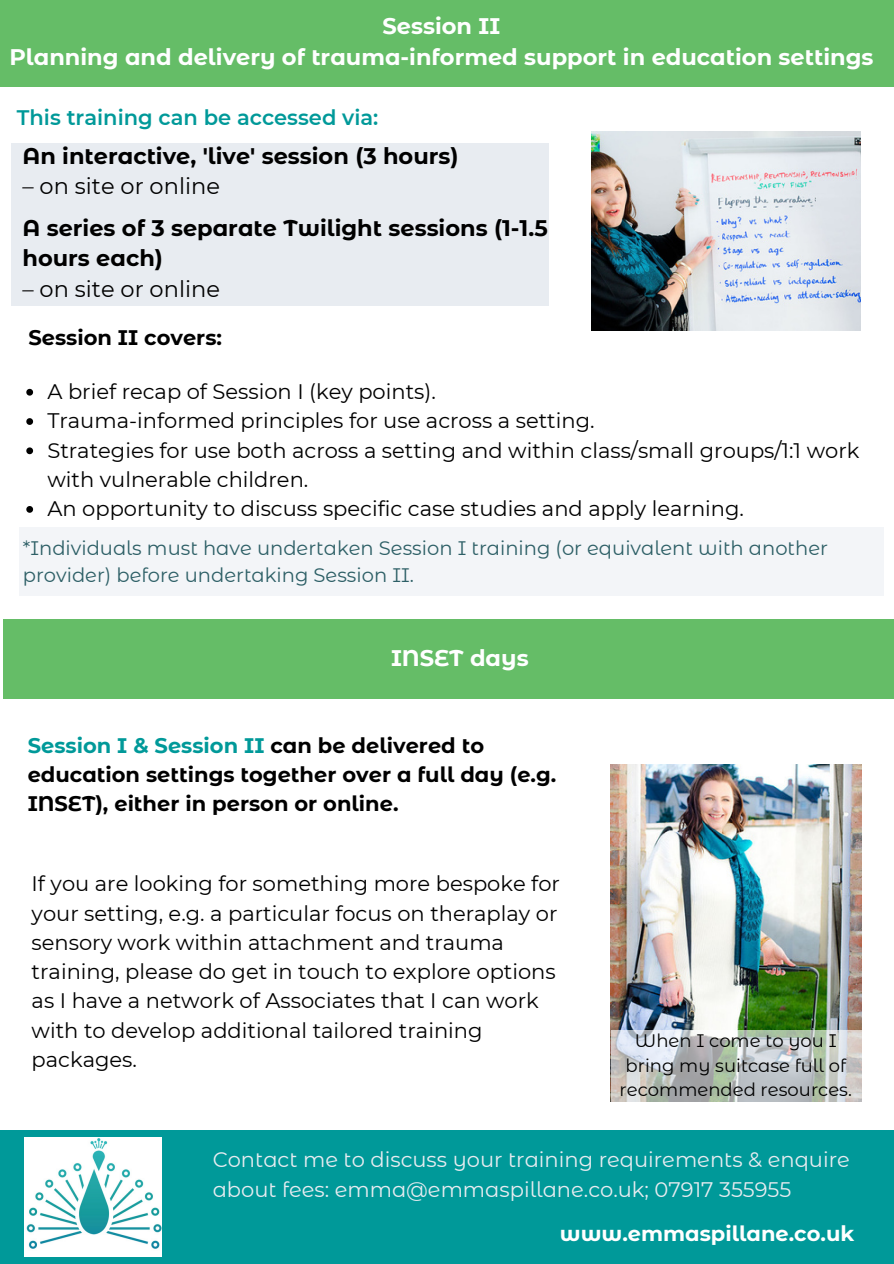
<style>
.page{position:relative;width:894px;height:1264px;background:#fff}
.page>*{position:absolute;margin:0;border:0;box-sizing:border-box;transform-origin:0 0}
.t1{font:700 22.5px/30.5px "Montserrat Alternates";color:#000}
.t2{font:700 22.5px "Montserrat Alternates";color:#fff}
.t3{font:22.5px "Montserrat";color:#000}
.t4{font:21px/29.2px "Montserrat";color:#000}
.t5{font:700 21px/29.2px "Montserrat Alternates";color:#000}
.t6{font:21px/29.2px "Montserrat Alternates";color:#e8ecf1}
.t7{font:600 21px "Montserrat";color:#099}
.t8{font:700 21px "Montserrat Alternates";color:#fff}
.t9{font:19.5px/27px "Montserrat Alternates";color:#2d5f66}
.t10{font:18px/24.8px "Montserrat Alternates";color:#000;text-align:center}
.s1{color:#099}
</style>
<div class="page">
<div style="left:0;top:0;width:893px;height:87px;background:#65bd67"></div>
<div style="left:12px;top:144px;width:537px;height:162px;background:#e8ecf1"></div>
<div style="left:3px;top:619px;width:890px;height:80px;background:#65bd67"></div>
<img style="left:591px;top:131px;width:269px;height:199px">
<img style="left:610px;top:764px;width:250px;height:266px">
<div style="left:19px;top:527px;width:864px;height:69px;background:#f3f5f8"></div>
<div style="left:0;top:1130px;width:893px;height:133px;background:#099"></div>
<img style="left:24px;top:1137px;width:138px;height:119px">
<svg style="left:610px;top:1030px;width:250px;height:72px;background:#c1c6c4"></svg>
<svg style="left:26px;top:389px;width:7px;height:6px"></svg>
<svg style="left:26px;top:418px;width:7px;height:7px"></svg>
<svg style="left:26px;top:447px;width:7px;height:7px"></svg>
<svg style="left:26px;top:506px;width:7px;height:7px"></svg>
<p class="t2" style="left:382px;top:13px;width:119px">Session II</p>
<p class="t2" style="left:9px;top:43px;width:865px">Planning and delivery of trauma-informed support in education settings</p>
<p class="t7" style="left:17px;top:105px;width:363px">This training can be accessed via:</p>
<p class="t1" style="left:22px;top:141px;width:437px">An interactive, 'live' session (3 hours)</p>
<p class="t3" style="left:22px;top:173px;width:199px">– on site or online</p>
<p class="t1" style="left:22px;top:212px;width:526px">A series of 3 separate Twilight sessions (1-1.5 hours each)</p>
<p class="t3" style="left:22px;top:275px;width:199px">– on site or online</p>
<p class="t5" style="left:28px;top:322px;width:195px">Session II covers:</p>
<p class="t4" style="left:47px;top:377px;width:390px">A brief recap of Session I (key points).</p>
<p class="t4" style="left:47px;top:406px;width:548px">Trauma-informed principles for use across a setting.</p>
<p class="t4" style="left:47px;top:435px;width:813px">Strategies for use both across a setting and within class/small groups/1:1 work with vulnerable children.</p>
<p class="t4" style="left:47px;top:494px;width:698px">An opportunity to discuss specific case studies and apply learning.</p>
<p class="t9" style="left:23px;top:534px;width:806px">*Individuals must have undertaken Session I training (or equivalent with another provider) before undertaking Session II.</p>
<p class="t2" style="left:391px;top:644px;width:139px">INSET days</p>
<p class="t5" style="left:28px;top:730px;width:530px"><span class="s1">Session I &amp; Session II</span> can be delivered to education settings together over a full day (e.g.<br>INSET), either in person or online.</p>
<p class="t4" style="left:32px;top:869px;width:529px">If you are looking for something more bespoke for your setting, e.g. a particular focus on theraplay or sensory work within attachment and trauma training, please do get in touch to explore options as I have a network of Associates that I can work with to develop additional tailored training packages.</p>
<p class="t10" style="left:619px;top:1027px;width:234px">When I come to you I bring my suitcase full of recommended resources.</p>
<p class="t6" style="left:213px;top:1144px;width:638px">Contact me to discuss your training requirements &amp; enquire about fees: emma@emmaspillane.co.uk; 07917 355955</p>
<p class="t8" style="left:559px;top:1220px;width:296px">www.emmaspillane.co.uk</p>
</div>
